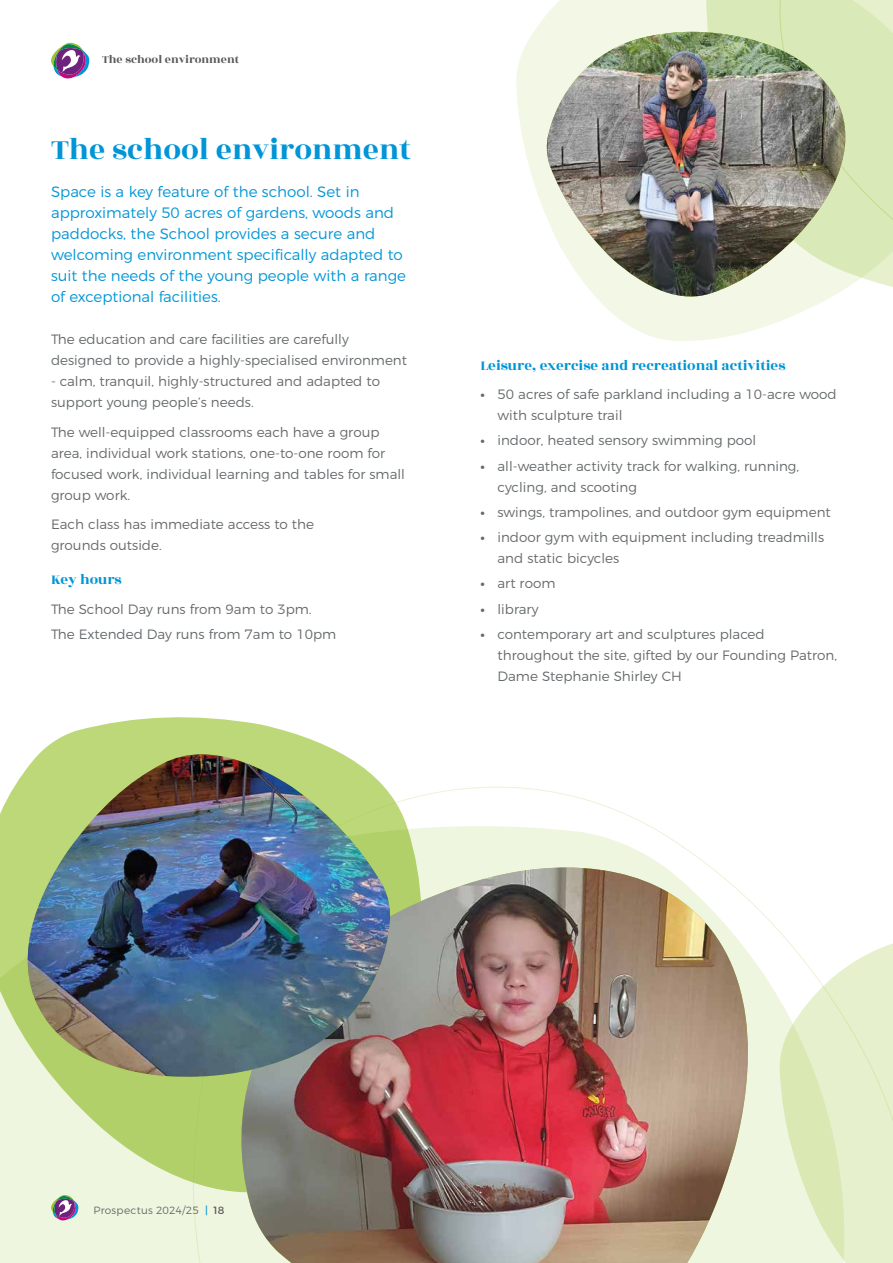
<style>
.page{position:relative;width:893px;height:1263px;background:#fff}
.page>*{position:absolute;margin:0;border:0;box-sizing:border-box;transform-origin:0 0}
.t1{font:31.5px "Rozha One";color:#0095d6}
.t2{font:300 15px/21px "Montserrat";color:#0095d6}
.t3{font:15px "Rozha One";color:#0095d6}
.t4{font:300 13.5px/21px "Montserrat";color:#65696b}
.t5{font:12px "Rozha One";color:#5b5958}
.t6{font:300 10.5px "Montserrat";letter-spacing:.02em;color:#65696b}
.s1{font-weight:700}
.s2{font-weight:400;color:#0095d6}
.s3{font-weight:400;color:#5b5958}
</style>
<div class="page">
<svg style="left:0;top:717px;width:326px;height:100px;fill:#bdd879"></svg>
<svg style="left:0;top:817px;width:193px;height:446px;background:#dbeabb"></svg>
<svg style="left:193px;top:786px;width:587px;height:477px"></svg>
<svg style="left:51px;top:43px;width:38px;height:36px"></svg>
<svg style="left:516px;top:0;width:262px;height:341px;fill:#f3f8e6"></svg>
<svg style="left:780px;top:932px;width:113px;height:331px;background:#e8f1d0"></svg>
<svg style="left:700px;top:0;width:78px;height:307px;background:#deebc0"></svg>
<svg style="left:778px;top:0;width:115px;height:322px;background:#e0edc4"></svg>
<svg style="left:50px;top:1195px;width:28px;height:26px"></svg>
<img style="left:546px;top:32px;width:302px;height:271px">
<img style="left:238px;top:867px;width:514px;height:396px">
<svg style="left:24px;top:746px;width:318px;height:8px;background:#c2db84"></svg>
<img style="left:24px;top:754px;width:367px;height:325px">
<p class="t5" style="left:102px;top:51px;width:139px">The school environment</p>
<h1 class="t1" style="left:51px;top:128px;width:361px">The school environment</h1>
<p class="t2" style="left:51px;top:180px;width:357px">Space is a key feature of the school. Set in approximately 50 acres of gardens, woods and paddocks, the School provides a secure and welcoming environment specifically adapted to suit the needs of the young people with a range of exceptional facilities.</p>
<p class="t4" style="left:51px;top:328px;width:358px">The education and care facilities are carefully designed to provide a highly-specialised environment</p>
<p class="t4" style="left:51px;top:370px;width:330px">- calm, tranquil, highly-structured and adapted to support young people’s needs.</p>
<p class="t4" style="left:51px;top:420px;width:355px">The well-equipped classrooms each have a group area, individual work stations, one-to-one room for focused work, individual learning and tables for small group work.</p>
<p class="t4" style="left:51px;top:513px;width:265px">Each class has immediate access to the grounds outside.</p>
<p class="t3" style="left:51px;top:569px;width:72px">Key hours</p>
<p class="t4" style="left:51px;top:595px;width:287px;line-height:25.2px">The School Day runs from 9am to 3pm.<br>The Extended Day runs from 7am to 10pm</p>
<p class="t3" style="left:480px;top:355px;width:306px">Leisure, exercise and recreational activities</p>
<p class="t4" style="left:497px;top:383px;width:341px;text-indent:-17px"><span class="s1">∙</span> 50 acres of safe parkland including a 10-acre wood with sculpture trail</p>
<p class="t4" style="left:480px;top:427px;width:320px;line-height:25.2px"><span class="s1">∙</span> indoor, heated sensory swimming pool<br><span class="s1">∙</span> all-weather activity track for walking, running,</p>
<p class="t4" style="left:480px;top:473px;width:352px;line-height:25.2px;text-indent:17px">cycling, and scooting<br><span class="s1">∙</span> swings, trampolines, and outdoor gym equipment <span class="s1">∙</span> indoor gym with equipment including treadmills</p>
<p class="t4" style="left:480px;top:545px;width:286px;line-height:25.2px;text-indent:17px">and static bicycles<br><span class="s1">∙</span> art room<br><span class="s1">∙</span> library<br><span class="s1">∙</span> contemporary art and sculptures placed</p>
<p class="t4" style="left:497px;top:643px;width:341px">throughout the site, gifted by our Founding Patron,<br>Dame Stephanie Shirley CH</p>
<p class="t6" style="left:94px;top:1202px;width:132px">Prospectus 2024/25 <span class="s2">|</span> <span class="s3">18</span></p>
</div>
